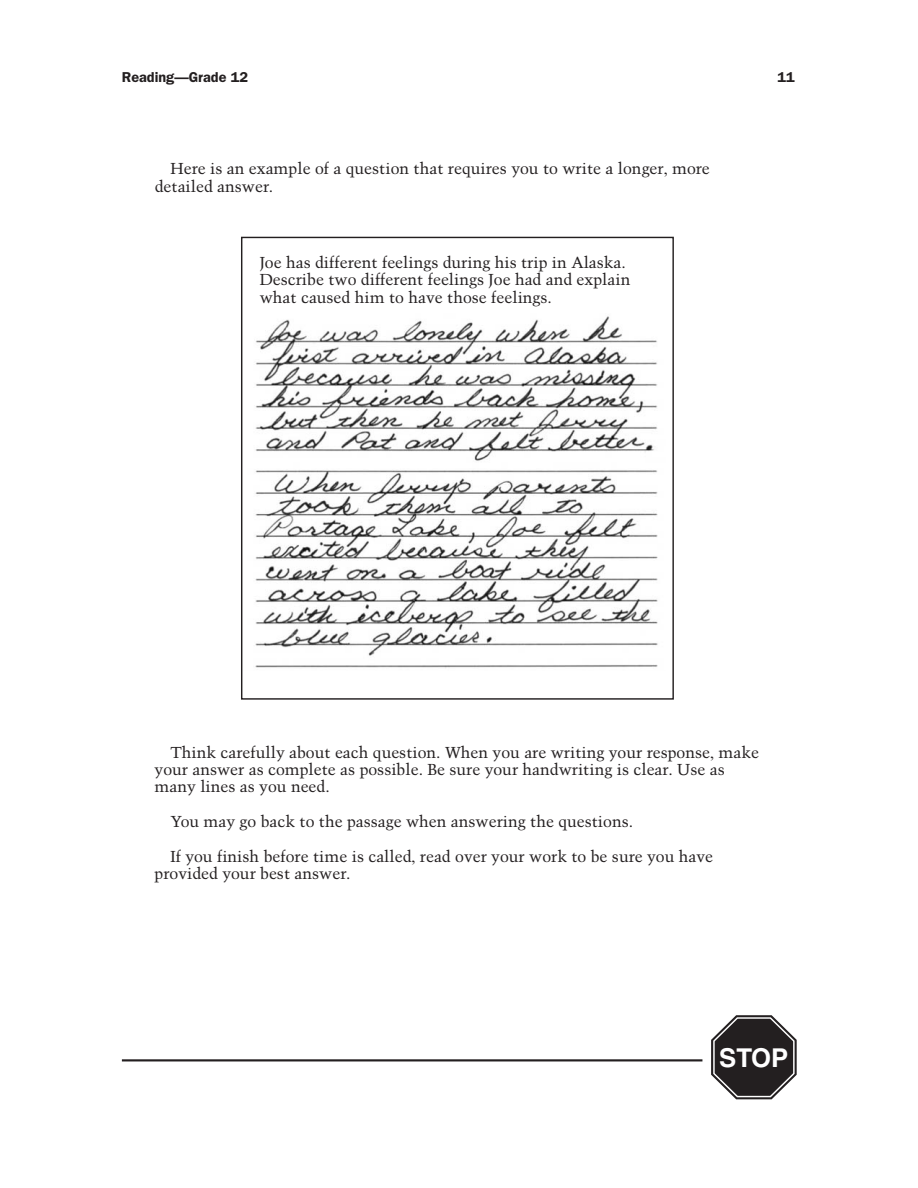
<style>
.page{position:relative;width:918px;height:1188px;background:#fff}
.page>*{position:absolute;margin:0;border:0;box-sizing:border-box;transform-origin:0 0}
.t1{font:700 25.95px "Helvetica";color:#fff}
.t2{font:15.9px/17.2px "Trump Mediaeval";color:#231f20}
.t3{font:600 14.4px "Franklin Gothic";color:#231f20}
.s1{font-family:"Times New Roman"}
</style>
<div class="page">
<svg style="left:711px;top:1015px;width:85px;height:85px"></svg>
<hr style="left:122px;top:1059px;width:580px;height:2px;background:#231f20">
<img style="left:255px;top:316px;width:403px;height:352px">
<p class="t3" style="left:122px;top:72px;width:128px">Reading—Grade 12</p>
<p class="t3" style="left:777px;top:72px;width:19px">11</p>
<p class="t2" style="left:155px;top:161px;width:557px;text-indent:16px">Here is an example of a question that requires you to write a longer<span class="s1">,</span> more detailed answer.</p>
<p class="t2" style="left:260px;top:255px;width:372px">Joe has different feelings during his trip in Alaska.<br>Describe two different feelings Joe had and explain what caused him to have those feelings.</p>
<p class="t2" style="left:155px;top:745px;width:606px;text-indent:16px">Think carefully about each question. When you are writing your response<span class="s1">,</span> make your answer as complete as possible. Be sure your handwriting is clear. Use as many lines as you need.</p>
<p class="t2" style="left:170px;top:805px;width:544px;line-height:34.7px">You may go back to the passage when answering the questions.<br>If you finish before time is called<span class="s1">,</span> read over your work to be sure you have</p>
<p class="t2" style="left:155px;top:866px;width:198px">provided your best answer.</p>
<h1 class="t1" style="left:719px;top:1048px;width:71px">STOP</h1>
</div>
